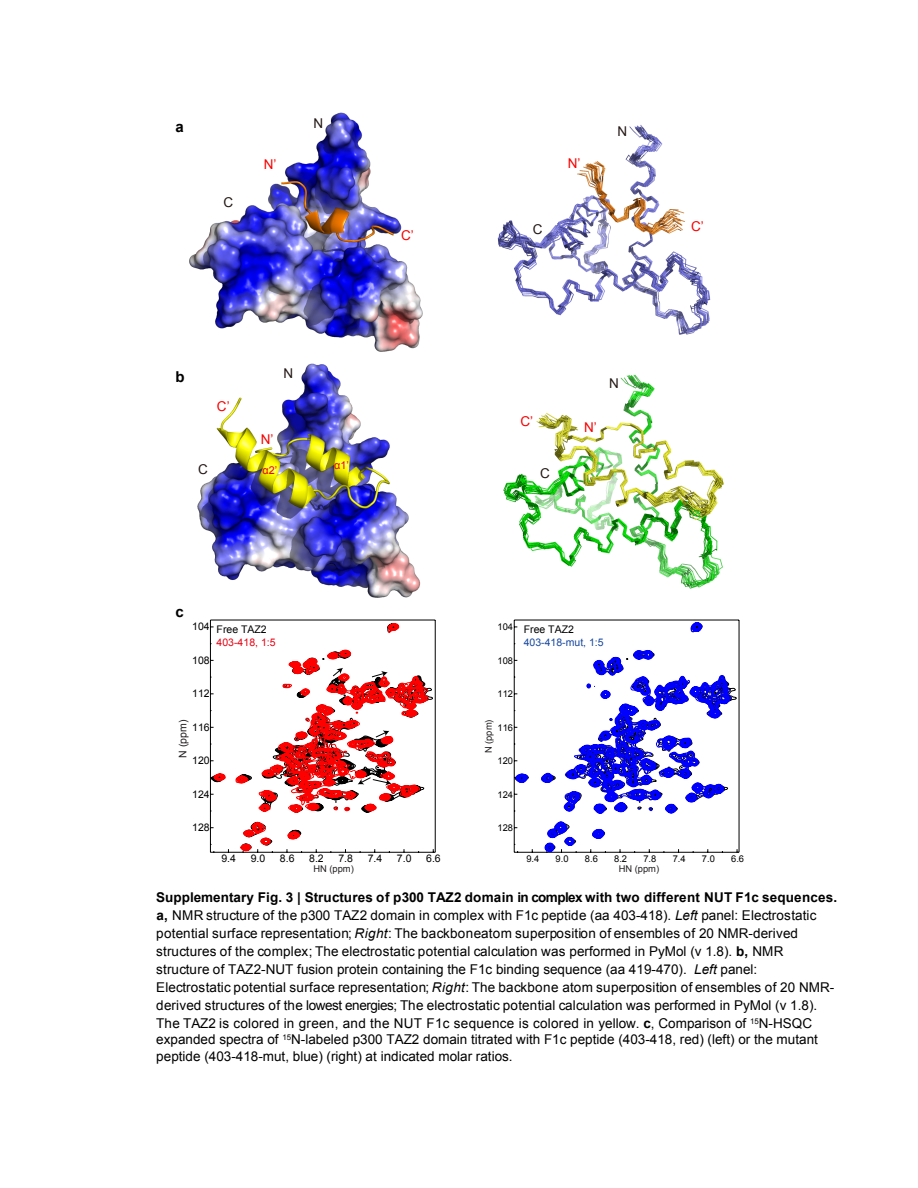
<style>
.page{position:relative;width:918px;height:1188px;background:#fff}
.page>*{position:absolute;margin:0;border:0;box-sizing:border-box;transform-origin:0 0}
.t1{font:700 15px "Arial";color:#000}
.t2{font:13.5px/18px "Arial";color:#000}
.t3{font:13.5px "Arial";color:#fa0000}
.t4{font:13.5px "Arial";color:#231815}
.t5{font:10.8px "Arial";color:#e60012}
.t6{font:10.5px "Arial";color:#000}
.t7{font:10.5px "Arial";color:#17479e}
.t8{font:10.5px "Arial";color:#e60012}
.t9{font:10.5px "Arial";color:#231f20}
.t10{font:9.3px "Arial";color:#000}
.t11{font:9.3px "Arial";color:#231f20}
.s1{font-weight:700}
.s2{font-style:italic}
</style>
<div class="page">
<img style="left:497px;top:125px;width:214px;height:210px">
<img style="left:503px;top:374px;width:221px;height:215px">
<img style="left:197px;top:363px;width:224px;height:235px">
<hr style="left:210px;top:620px;width:1px;height:232px;background:#000">
<hr style="left:435px;top:620px;width:1px;height:232px;background:#000">
<hr style="left:210px;top:852px;width:225px;height:1px;background:#000">
<hr style="left:210px;top:620px;width:225px;height:1px;background:#000">
<svg style="left:210px;top:623px;width:224px;height:229px"></svg>
<hr style="left:514px;top:620px;width:1px;height:232px;background:#000">
<hr style="left:739px;top:620px;width:1px;height:232px;background:#000">
<hr style="left:514px;top:852px;width:225px;height:1px;background:#000">
<hr style="left:514px;top:620px;width:225px;height:1px;background:#000">
<svg style="left:514px;top:622px;width:224px;height:230px"></svg>
<img style="left:189px;top:112px;width:234px;height:240px">
<p class="t1" style="left:176px;top:117px;width:10px">a</p>
<p class="t4" style="left:224px;top:194px;width:11px">C</p>
<p class="t3" style="left:264px;top:156px;width:14px">N’</p>
<p class="t4" style="left:313px;top:115px;width:11px">N</p>
<p class="t1" style="left:176px;top:367px;width:11px">b</p>
<p class="t3" style="left:217px;top:397px;width:14px">C’</p>
<p class="t4" style="left:198px;top:460px;width:11px">C</p>
<p class="t4" style="left:283px;top:364px;width:11px">N</p>
<p class="t3" style="left:261px;top:430px;width:14px">N’</p>
<p class="t5" style="left:263px;top:463px;width:16px">α2’</p>
<p class="t5" style="left:334px;top:459px;width:16px">α1’</p>
<p class="t3" style="left:401px;top:226px;width:14px">C’</p>
<p class="t4" style="left:533px;top:220px;width:11px">C</p>
<p class="t3" style="left:568px;top:155px;width:14px">N’</p>
<p class="t4" style="left:617px;top:122px;width:11px">N</p>
<p class="t3" style="left:520px;top:413px;width:14px">C’</p>
<p class="t4" style="left:540px;top:465px;width:11px">C</p>
<p class="t3" style="left:584px;top:419px;width:14px">N’</p>
<p class="t4" style="left:609px;top:374px;width:11px">N</p>
<p class="t3" style="left:691px;top:217px;width:14px">C’</p>
<p class="t1" style="left:176px;top:602px;width:10px">c</p>
<p class="t6" style="left:192px;top:620px;width:19px">104</p>
<p class="t6" style="left:192px;top:653px;width:19px">108</p>
<p class="t6" style="left:192px;top:687px;width:19px">112</p>
<p class="t6" style="left:192px;top:720px;width:19px">116</p>
<p class="t6" style="left:192px;top:754px;width:19px">120</p>
<p class="t6" style="left:192px;top:787px;width:19px">124</p>
<p class="t6" style="left:192px;top:821px;width:19px">128</p>
<p class="t6" style="left:217px;top:622px;width:52px">Free TAZ2</p>
<p class="t8" style="left:217px;top:635px;width:60px">403-418, 1:5</p>
<p class="t9" style="left:176px;top:758px;width:39px;rotate:-90deg">N (ppm)</p>
<p class="t10" style="left:498px;top:621px;width:17px">104</p>
<p class="t10" style="left:498px;top:654px;width:17px">108</p>
<p class="t10" style="left:498px;top:688px;width:17px">112</p>
<p class="t10" style="left:498px;top:721px;width:17px">116</p>
<p class="t10" style="left:498px;top:755px;width:17px">120</p>
<p class="t10" style="left:498px;top:788px;width:17px">124</p>
<p class="t10" style="left:498px;top:822px;width:17px">128</p>
<p class="t11" style="left:482px;top:753px;width:35px;rotate:-90deg">N (ppm)</p>
<p class="t6" style="left:524px;top:622px;width:52px">Free TAZ2</p>
<p class="t7" style="left:524px;top:635px;width:81px">403-418-mut, 1:5</p>
<p class="t6" style="left:221px;top:851px;width:16px">9.4</p>
<p class="t6" style="left:251px;top:851px;width:16px">9.0</p>
<p class="t6" style="left:280px;top:851px;width:16px">8.6</p>
<p class="t6" style="left:309px;top:851px;width:16px">8.2</p>
<p class="t6" style="left:338px;top:851px;width:16px">7.8</p>
<p class="t6" style="left:368px;top:851px;width:16px">7.4</p>
<p class="t6" style="left:397px;top:851px;width:16px">7.0</p>
<p class="t6" style="left:426px;top:851px;width:16px">6.6</p>
<p class="t10" style="left:526px;top:853px;width:14px">9.4</p>
<p class="t10" style="left:556px;top:853px;width:14px">9.0</p>
<p class="t10" style="left:585px;top:853px;width:14px">8.6</p>
<p class="t10" style="left:614px;top:853px;width:14px">8.2</p>
<p class="t10" style="left:643px;top:853px;width:14px">7.8</p>
<p class="t10" style="left:673px;top:853px;width:14px">7.4</p>
<p class="t10" style="left:702px;top:853px;width:14px">7.0</p>
<p class="t10" style="left:731px;top:853px;width:14px">6.6</p>
<p class="t11" style="left:313px;top:863px;width:42px">HN (ppm)</p>
<p class="t11" style="left:619px;top:863px;width:42px">HN (ppm)</p>
<p class="t2" style="left:156px;top:889px;width:683px"><span class="s1">Supplementary Fig. 3 | Structures of p300 TAZ2 domain in complex with two different NUT F1c sequences. a,</span> NMR structure of the p300 TAZ2 domain in complex with F1c peptide (aa 403-418). <span class="s2">Left</span> panel: Electrostatic potential surface representation; <span class="s2">Right</span>: The backboneatom superposition of ensembles of 20 NMR-derived structures of the complex; The electrostatic potential calculation was performed in PyMol (v 1.8). <span class="s1">b,</span> NMR structure of TAZ2-NUT fusion protein containing the F1c binding sequence (aa 419-470). <span class="s2">Left</span> panel:<br>Electrostatic potential surface representation; <span class="s2">Right</span>: The backbone atom superposition of ensembles of 20 NMR&shy;derived structures of the lowest energies; The electrostatic potential calculation was performed in PyMol (v 1.8).<br>The TAZ2 is colored in green, and the NUT F1c sequence is colored in yellow. <span class="s1">c</span>, Comparison of <sup>15</sup>N-HSQC</p>
<p class="t2" style="left:156px;top:1032px;width:663px;line-height:16.2px">expanded spectra of <sup>15</sup>N-labeled p300 TAZ2 domain titrated with F1c peptide (403-418, red) (left) or the mutant peptide (403-418-mut, blue) (right) at indicated molar ratios.</p>
</div>
